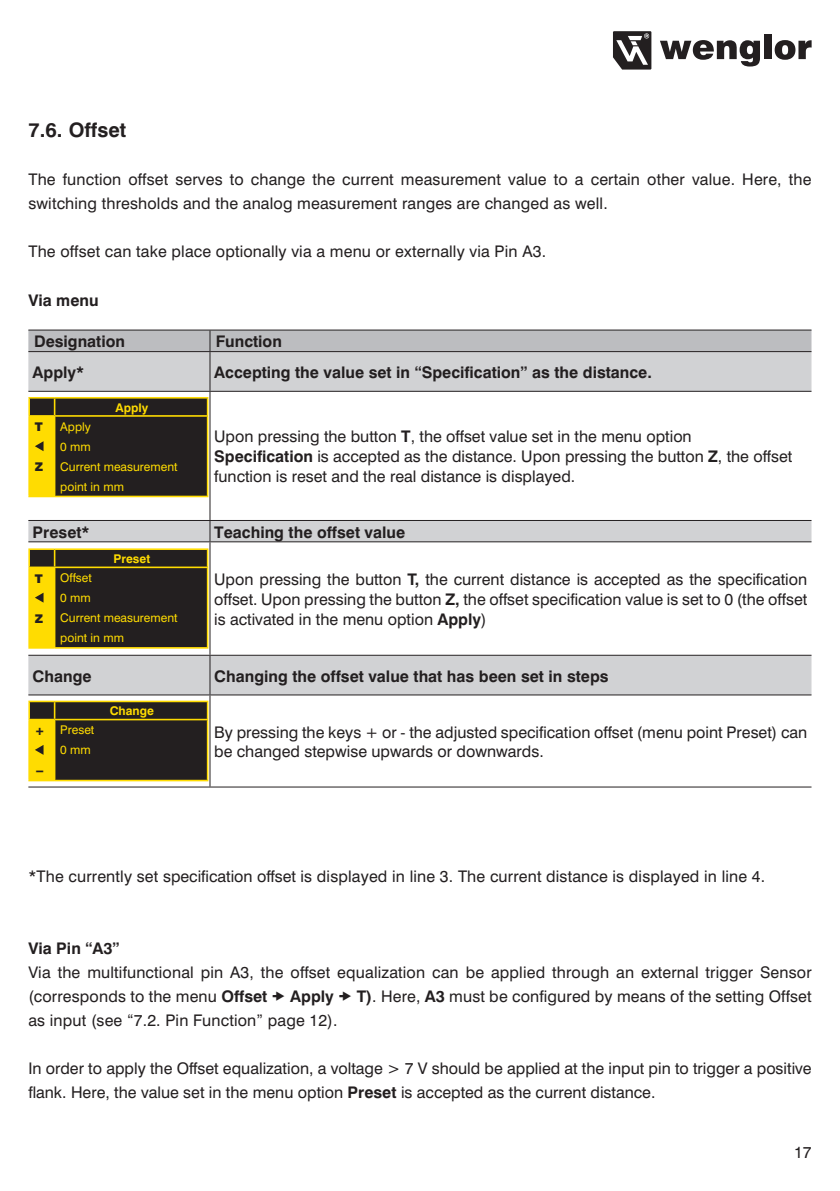
<style>
.page{position:relative;width:840px;height:1191px;background:#fff}
.page>*{position:absolute;margin:0;border:0;box-sizing:border-box;transform-origin:0 0}
.t1{font:700 20px "Swiss 721 BT";color:#231f20}
.Grundschrift{font:16px/24px "Swiss 721 BT";letter-spacing:.01em;color:#231f20}
.Copy{font:16px/20px "Swiss 721 BT";color:#231f20}
.Copy_Bold{font:700 16px "Swiss 721 BT";color:#231f20}
.Grundschrift-2{font:700 16px "Swiss 721 BT";color:#231f20}
.Copy-2{font:12px/20px "Swiss 721 BT";color:#ffdc01}
.Copy_Bold-2{font:700 12px "Swiss 721 BT";color:#ffdc01}
.Copy-3{font:900 12px "Swiss 721 BT";color:#231f20}
.s1{font-weight:700}
</style>
<div class="page">
<svg style="left:660px;top:40px;width:99px;height:27px"></svg>
<div style="left:763px;top:34px;width:8px;height:25px;background:#231f20"></div>
<svg style="left:774px;top:40px;width:37px;height:20px"></svg>
<svg style="left:613px;top:31px;width:38px;height:39px"></svg>
<div style="left:28px;top:352px;width:783px;height:342px;background:#d1d2d4"></div>
<svg style="left:28px;top:392px;width:783px;height:263px"></svg>
<svg style="left:28px;top:695px;width:783px;height:91px"></svg>
<hr style="left:28px;top:329px;width:182px;height:1px;background:#231f20">
<hr style="left:210px;top:329px;width:601px;height:1px;background:#231f20">
<div style="left:28px;top:330px;width:783px;height:21px;background:#bcbdc0"></div>
<hr style="left:28px;top:351px;width:182px;height:1px;background:#231f20">
<hr style="left:210px;top:351px;width:601px;height:1px;background:#231f20">
<hr style="left:209px;top:352px;width:1px;height:39px;background:#231f20">
<hr style="left:28px;top:391px;width:182px;height:1px;background:#231f20">
<hr style="left:210px;top:391px;width:601px;height:1px;background:#231f20">
<hr style="left:209px;top:392px;width:1px;height:128px;background:#231f20">
<hr style="left:28px;top:520px;width:182px;height:1px;background:#231f20">
<hr style="left:210px;top:520px;width:601px;height:1px;background:#231f20">
<svg style="left:209px;top:521px;width:1px;height:20px"></svg>
<hr style="left:28px;top:541px;width:182px;height:1px;background:#231f20">
<hr style="left:210px;top:541px;width:601px;height:1px;background:#231f20">
<hr style="left:209px;top:542px;width:1px;height:113px;background:#231f20">
<hr style="left:28px;top:655px;width:182px;height:1px;background:#231f20">
<hr style="left:210px;top:655px;width:601px;height:1px;background:#231f20">
<hr style="left:209px;top:656px;width:1px;height:38px;background:#231f20">
<hr style="left:28px;top:694px;width:182px;height:1px;background:#231f20">
<hr style="left:210px;top:694px;width:601px;height:1px;background:#231f20">
<hr style="left:209px;top:695px;width:1px;height:91px;background:#231f20">
<hr style="left:28px;top:786px;width:182px;height:1px;background:#231f20">
<hr style="left:210px;top:786px;width:601px;height:1px;background:#231f20">
<div style="left:28px;top:397px;width:169px;height:118px;background:#fff"></div>
<hr style="left:28px;top:495px;width:27px;height:2px;background:#ffdc01">
<hr style="left:55px;top:495px;width:153px;height:2px;background:#ffdc01">
<svg style="left:28px;top:397px;width:180px;height:99px;background:#463d1d"></svg>
<hr style="left:28px;top:548px;width:27px;height:2px;background:#ffdc01">
<hr style="left:55px;top:548px;width:153px;height:2px;background:#ffdc01">
<svg style="left:28px;top:549px;width:180px;height:99px;background:#463d1d"></svg>
<hr style="left:28px;top:700px;width:27px;height:2px;background:#ffdc01">
<hr style="left:55px;top:700px;width:153px;height:2px;background:#ffdc01">
<hr style="left:28px;top:779px;width:27px;height:2px;background:#ffdc01">
<hr style="left:55px;top:779px;width:153px;height:2px;background:#ffdc01">
<svg style="left:28px;top:701px;width:180px;height:79px;background:#453d1c"></svg>
<p class="t1" style="left:28px;top:118px;width:99px">7.6. Offset</p>
<p class="Grundschrift" style="left:28px;top:168px;width:784px">The function offset serves to change the current measurement value to a certain other value. Here, the switching thresholds and the analog measurement ranges are changed as well.</p>
<p class="Grundschrift" style="left:28px;top:240px;width:519px">The offset can take place optionally via a menu or externally via Pin A3.</p>
<p class="Grundschrift-2" style="left:28px;top:290px;width:72px">Via menu</p>
<p class="Copy_Bold" style="left:34px;top:332px;width:92px">Designation</p>
<p class="Copy_Bold" style="left:215px;top:332px;width:68px">Function</p>
<p class="Copy_Bold" style="left:33px;top:362px;width:53px">Apply*</p>
<p class="Copy_Bold" style="left:214px;top:362px;width:439px">Accepting the value set in “Specification” as the distance.</p>
<p class="Copy_Bold-2" style="left:115px;top:400px;width:34px">Apply</p>
<p class="Copy-3" style="left:35px;top:419px;width:9px">T</p>
<p class="Copy-3" style="left:35px;top:459px;width:10px">Z</p>
<p class="Copy-2" style="left:60px;top:416px;width:32px">Apply</p>
<p class="Copy-2" style="left:60px;top:436px;width:119px">0 mm<br>Current measurement point in mm</p>
<p class="Copy" style="left:214px;top:426px;width:478px">Upon pressing the button <span class="s1">T</span>, the offset value set in the menu option</p>
<p class="Copy" style="left:214px;top:446px;width:579px"><span class="s1">Specification</span> is accepted as the distance. Upon pressing the button <span class="s1">Z</span>, the offset function is reset and the real distance is displayed.</p>
<p class="Copy_Bold" style="left:33px;top:522px;width:58px">Preset*</p>
<p class="Copy_Bold" style="left:214px;top:522px;width:192px">Teaching the offset value</p>
<p class="Copy_Bold-2" style="left:113px;top:551px;width:38px">Preset</p>
<p class="Copy-3" style="left:35px;top:571px;width:9px">T</p>
<p class="Copy-3" style="left:35px;top:611px;width:10px">Z</p>
<p class="Copy-2" style="left:60px;top:568px;width:119px">Offset<br>0 mm<br>Current measurement point in mm</p>
<p class="Copy" style="left:214px;top:569px;width:594px;text-align:justify">Upon pressing the button <span class="s1">T,</span> the current distance is accepted as the specification offset. Upon pressing the button <span class="s1">Z,</span> the offset specification value is set to 0 (the offset is activated in the menu option <span class="s1">Apply</span>)</p>
<p class="Copy_Bold" style="left:33px;top:666px;width:60px">Change</p>
<p class="Copy_Bold" style="left:214px;top:666px;width:395px">Changing the offset value that has been set in steps</p>
<p class="Copy_Bold-2" style="left:110px;top:703px;width:46px">Change</p>
<p class="Copy-3" style="left:35px;top:723px;width:11px">+</p>
<p class="Copy-3" style="left:35px;top:763px;width:11px">−</p>
<p class="Copy-2" style="left:60px;top:720px;width:35px">Preset</p>
<p class="Copy-2" style="left:60px;top:740px;width:32px">0 mm</p>
<p class="Copy" style="left:214px;top:722px;width:594px;line-height:19.2px">By pressing the keys + or - the adjusted specification offset (menu point Preset) can be changed stepwise upwards or downwards.</p>
<p class="Grundschrift" style="left:28px;top:864px;width:738px">*The currently set specification offset is displayed in line 3. The current distance is displayed in line 4.</p>
<p class="Grundschrift-2" style="left:28px;top:938px;width:93px">Via Pin “A3”</p>
<p class="Grundschrift" style="left:28px;top:960px;width:784px">Via the multifunctional pin A3, the offset equalization can be applied through an external trigger Sensor (corresponds to the menu <span class="s1">Offset</span></p>
<p class="Grundschrift-2" style="left:290px;top:986px;width:45px">Apply</p>
<p class="Grundschrift" style="left:356px;top:984px;width:456px"><span class="s1">T)</span>. Here, <span class="s1">A3</span> must be configured by means of the setting Offset</p>
<p class="Grundschrift" style="left:28px;top:1008px;width:310px">as input (see “7.2. Pin Function” page 12).</p>
<p class="Grundschrift" style="left:28px;top:1056px;width:784px">In order to apply the Offset equalization, a voltage &gt; 7 V should be applied at the input pin to trigger a positive flank. Here, the value set in the menu option <span class="s1">Preset</span> is accepted as the current distance.</p>
<p class="Copy" style="left:793px;top:1142px;width:19px">17</p>
</div>
